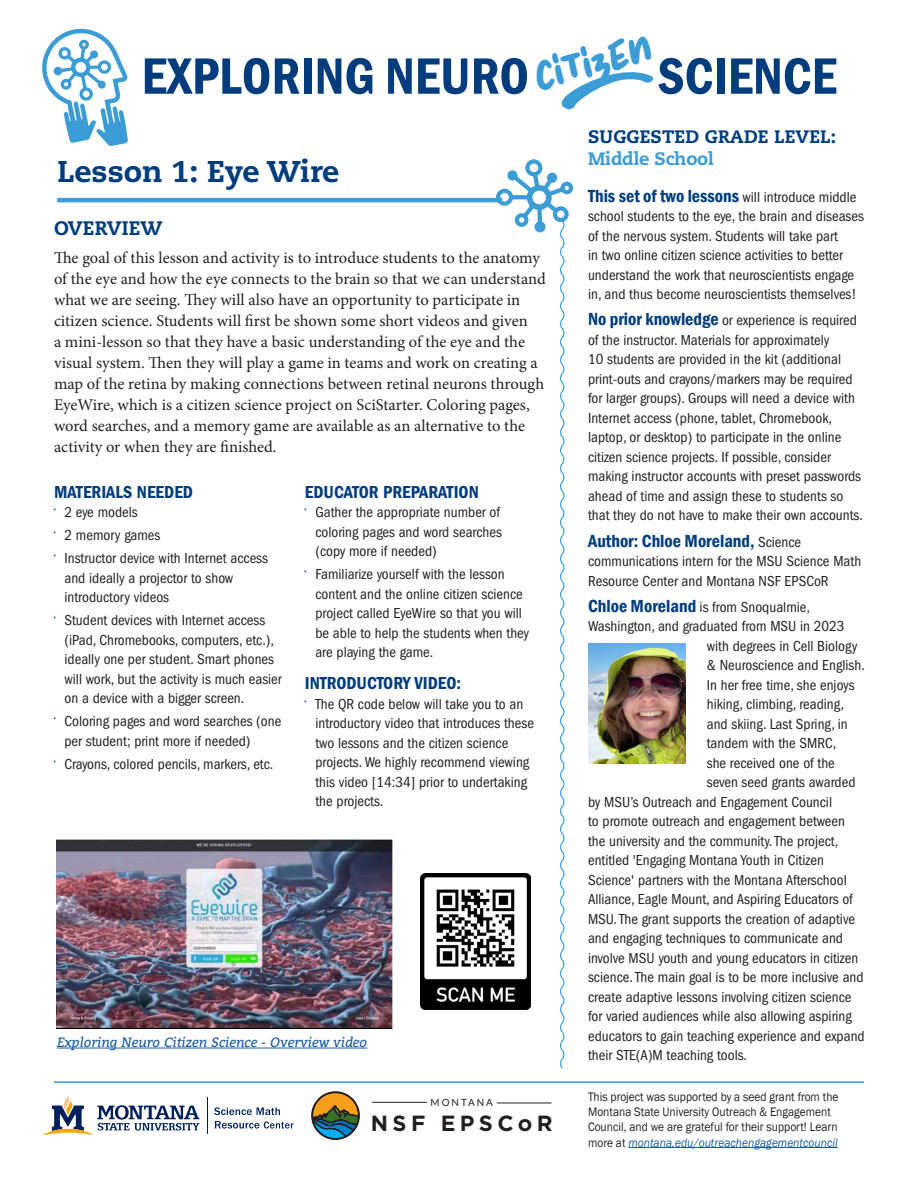
<style>
.page{position:relative;width:918px;height:1188px;background:#fff}
.page>*{position:absolute;margin:0;border:0;box-sizing:border-box;transform-origin:0 0}
._3_Major{font:600 condensed 52.95px "Franklin Gothic";color:#013d7d}
._3_Major-2{font:35.7px "SMASH";color:#3b9cd6}
.H1{font:800 30px "Caecilia LT Std";color:#013d7d}
.t1{font:700 21.9px "Gotham";letter-spacing:.2em;color:#231f20}
._1_NAME{font:800 19.5px "Caecilia LT Std";letter-spacing:.01em;color:#013d7d}
.sidebar_text{font:600 condensed 18px "Franklin Gothic";color:#013d7d}
.t2{font:18px "ITC Franklin Gothic Std Dm Cd";color:#013d7d}
._1_NAME-2{font:800 18px/21.6px "Caecilia LT Std";letter-spacing:.01em;color:#013d7d}
.Exp_body_space_above{font:16.5px/21px "Minion Pro";color:#231f20}
.sidebar_text-2{font:condensed 15px/19.5px "ITC Franklin Gothic Std";color:#231f20}
.Term_Def{font:italic 13.5px "Bitter";letter-spacing:-.01em;color:#175d9e}
.t3{font:12.75px/15.3px "Franklin Gothic";color:#231f20;scale:.9 1}
.t4{font:9.9px "Lato";letter-spacing:.2em;color:#231f20}
.s1{color:#3b9cd6}
.s2{font-family:"ITC Franklin Gothic Std";font-weight:400;font-size:15px;color:#231f20}
.s3{font-family:"Franklin Gothic";font-weight:600;font-size:18px;color:#013d7d}
.s4{font-style:italic;color:#175d9e}
</style>
<div class="page">
<hr style="left:628px;top:1147px;width:210px;height:1px;background:#175d9e">
<svg style="left:312px;top:1092px;width:47px;height:47px"></svg>
<hr style="left:372px;top:1102px;width:55px;height:1px;background:#231f20">
<hr style="left:497px;top:1103px;width:54px;height:1px;background:#231f20">
<svg style="left:42px;top:28px;width:86px;height:118px"></svg>
<img style="left:57px;top:839px;width:335px;height:189px">
<hr style="left:57px;top:1048px;width:310px;height:1px;background:#175d9e">
<hr style="left:207px;top:1097px;width:1px;height:37px;background:#00205b">
<svg style="left:44px;top:1096px;width:155px;height:39px"></svg>
<svg style="left:214px;top:1107px;width:66px;height:8px"></svg>
<svg style="left:215px;top:1121px;width:78px;height:8px"></svg>
<hr style="left:57px;top:198px;width:445px;height:4px;background:#3b9cd6">
<img style="left:588px;top:644px;width:98px;height:119px">
<svg style="left:561px;top:72px;width:92px;height:37px"></svg>
<hr style="left:54px;top:1081px;width:810px;height:2px;background:#3b9cd6">
<img style="left:420px;top:874px;width:76px;height:136px">
<svg style="left:496px;top:159px;width:77px;height:910px"></svg>
<p class="_3_Major-2" style="left:530px;top:56px;width:121px;rotate:-14deg">CiTizEN</p>
<p class="_3_Major" style="left:141px;top:41px;width:389px">EXPLORING NEURO</p>
<p class="_3_Major" style="left:657px;top:41px;width:181px">SCIENCE</p>
<p class="H1" style="left:57px;top:153px;width:284px">Lesson 1: Eye Wire</p>
<p class="_1_NAME" style="left:54px;top:216px;width:110px">OVERVIEW</p>
<p class="Exp_body_space_above" style="left:54px;top:247px;width:493px">The goal of this lesson and activity is to introduce students to the anatomy of the eye and how the eye connects to the brain so that we can understand what we are seeing. They will also have an opportunity to participate in citizen science. Students will first be shown some short videos and given<br>a mini-lesson so that they have a basic understanding of the eye and the visual system. Then they will play a game in teams and work on creating a map of the retina by making connections between retinal neurons through EyeWire, which is a citizen science project on SciStarter. Coloring pages, word searches, and a memory game are available as an alternative to the activity or when they are finished.</p>
<h2 class="t2" style="left:54px;top:482px;width:141px">MATERIALS NEEDED</h2>
<p class="sidebar_text-2" style="left:54px;top:503px;width:85px"><sup>•</sup> 2 eye models</p>
<p class="sidebar_text-2" style="left:54px;top:526px;width:108px"><sup>•</sup> 2 memory games</p>
<p class="sidebar_text-2" style="left:64px;top:549px;width:205px;text-indent:-10px"><sup>•</sup> Instructor device with Internet access and ideally a projector to show introductory videos</p>
<p class="sidebar_text-2" style="left:64px;top:611px;width:219px;text-indent:-10px"><sup>•</sup> Student devices with Internet access (iPad, Chromebooks, computers, etc.), ideally one per student. Smart phones will work, but the activity is much easier on a device with a bigger screen.</p>
<p class="sidebar_text-2" style="left:64px;top:712px;width:218px;text-indent:-10px"><sup>•</sup> Coloring pages and word searches (one per student; print more if needed)</p>
<p class="sidebar_text-2" style="left:54px;top:754px;width:221px"><sup>•</sup> Crayons, colored pencils, markers, etc.</p>
<h2 class="t2" style="left:305px;top:482px;width:175px">EDUCATOR PREPARATION</h2>
<p class="sidebar_text-2" style="left:315px;top:503px;width:188px;text-indent:-10px"><sup>•</sup> Gather the appropriate number of coloring pages and word searches (copy more if needed)</p>
<p class="sidebar_text-2" style="left:315px;top:565px;width:215px;text-indent:-10px"><sup>•</sup> Familiarize yourself with the lesson content and the online citizen science project called EyeWire so that you will be able to help the students when they are playing the game.</p>
<h2 class="t2" style="left:305px;top:673px;width:158px">INTRODUCTORY VIDEO:</h2>
<p class="sidebar_text-2" style="left:315px;top:694px;width:220px;text-indent:-10px"><sup>•</sup> The QR code below will take you to an introductory video that introduces these two lessons and the citizen science projects. We highly recommend viewing this video [14:34] prior to undertaking the projects.</p>
<p class="Term_Def" style="left:57px;top:1032px;width:312px">Exploring Neuro Citizen Science - Overview video</p>
<p class="t4" style="left:431px;top:1096px;width:64px">MONTANA</p>
<p class="t1" style="left:371px;top:1110px;width:183px">NSF EPSCoR</p>
<p class="_1_NAME-2" style="left:588px;top:126px;width:250px">SUGGESTED GRADE LEVEL:<br><span class="s1">Middle School</span></p>
<p class="sidebar_text" style="left:588px;top:184px;width:270px">This set of two lessons <span class="s2">will introduce middle</span></p>
<p class="sidebar_text-2" style="left:588px;top:207px;width:277px">school students to the eye, the brain and diseases of the nervous system. Students will take part<br>in two online citizen science activities to better understand the work that neuroscientists engage in, and thus become neuroscientists themselves!</p>
<p class="sidebar_text-2" style="left:588px;top:311px;width:276px"><span class="s3">No prior knowledge</span> or experience is required of the instructor. Materials for approximately<br>10 students are provided in the kit (additional print-outs and crayons/markers may be required for larger groups). Groups will need a device with Internet access (phone, tablet, Chromebook, laptop, or desktop) to participate in the online citizen science projects. If possible, consider making instructor accounts with preset passwords ahead of time and assign these to students so that they do not have to make their own accounts.</p>
<p class="sidebar_text" style="left:588px;top:529px;width:215px">Author: Chloe Moreland, <span class="s2">Science</span></p>
<p class="sidebar_text-2" style="left:588px;top:552px;width:275px">communications intern for the MSU Science Math<br>Resource Center and Montana NSF EPSCoR</p>
<p class="sidebar_text-2" style="left:588px;top:597px;width:224px"><span class="s3">Chloe Moreland</span> is from Snoqualmie,</p>
<p class="sidebar_text-2" style="left:588px;top:617px;width:258px">Washington, and graduated from MSU in 2023</p>
<p class="sidebar_text-2" style="left:707px;top:636px;width:152px">with degrees in Cell Biology</p>
<p class="sidebar_text-2" style="left:707px;top:656px;width:160px">&amp; Neuroscience and English.</p>
<p class="sidebar_text-2" style="left:707px;top:675px;width:149px">In her free time, she enjoys</p>
<p class="sidebar_text-2" style="left:707px;top:695px;width:139px">hiking, climbing, reading,</p>
<p class="sidebar_text-2" style="left:707px;top:714px;width:143px">and skiing. Last Spring, in</p>
<p class="sidebar_text-2" style="left:707px;top:734px;width:131px">tandem with the SMRC,</p>
<p class="sidebar_text-2" style="left:707px;top:753px;width:130px">she received one of the</p>
<p class="sidebar_text-2" style="left:707px;top:773px;width:150px">seven seed grants awarded</p>
<p class="sidebar_text-2" style="left:588px;top:792px;width:246px">by MSU’s Outreach and Engagement Council</p>
<p class="sidebar_text-2" style="left:588px;top:812px;width:259px">to promote outreach and engagement between</p>
<p class="sidebar_text-2" style="left:588px;top:831px;width:252px">the university and the community. The project,</p>
<p class="sidebar_text-2" style="left:588px;top:851px;width:237px">entitled 'Engaging Montana Youth in Citizen</p>
<p class="sidebar_text-2" style="left:588px;top:870px;width:260px">Science' partners with the Montana Afterschool</p>
<p class="sidebar_text-2" style="left:588px;top:890px;width:266px">Alliance, Eagle Mount, and Aspiring Educators of</p>
<p class="sidebar_text-2" style="left:588px;top:909px;width:268px">MSU. The grant supports the creation of adaptive</p>
<p class="sidebar_text-2" style="left:588px;top:929px;width:257px">and engaging techniques to communicate and</p>
<p class="sidebar_text-2" style="left:588px;top:948px;width:272px">involve MSU youth and young educators in citizen</p>
<p class="sidebar_text-2" style="left:588px;top:968px;width:277px">science. The main goal is to be more inclusive and</p>
<p class="sidebar_text-2" style="left:588px;top:987px;width:265px">create adaptive lessons involving citizen science</p>
<p class="sidebar_text-2" style="left:588px;top:1007px;width:265px">for varied audiences while also allowing aspiring</p>
<p class="sidebar_text-2" style="left:588px;top:1026px;width:278px">educators to gain teaching experience and expand</p>
<p class="sidebar_text-2" style="left:588px;top:1046px;width:161px">their STE(A)M teaching tools.</p>
<p class="t3" style="left:588px;top:1089px;width:280px">This project was supported by a seed grant from the Montana State University Outreach &amp; Engagement Council, and we are grateful for their support! Learn more at <span class="s4">montana.edu/outreachengagementcouncil</span></p>
</div>
